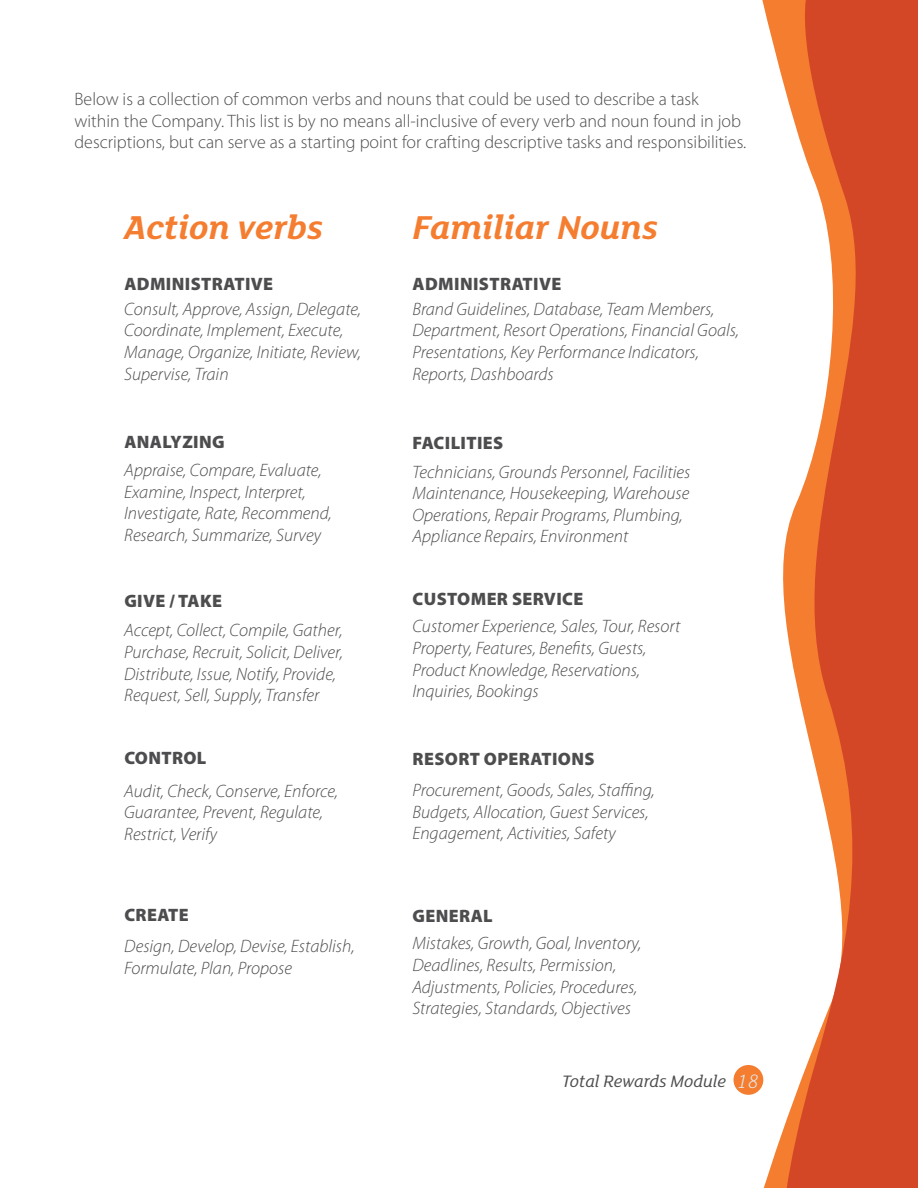
<style>
.page{position:relative;width:918px;height:1188px;background:#fff}
.page>*{position:absolute;margin:0;border:0;box-sizing:border-box;transform-origin:0 0}
.t1{font:italic 700 36px "FS Lola";color:#f47d30}
.t2{font:italic 300 18px/21.6px "Myriad Pro";color:#4d4d4f}
.t3{font:300 18px/21.6px "Myriad Pro";color:#4d4d4f}
.t4{font:900 18px "Myriad Pro";letter-spacing:.02em;color:#4d4d4f}
.t5{font:italic 18px "FS Lola";color:#4d4d4f}
.s1{font-weight:300;font-size:21px;color:#e6e7e8}
</style>
<div class="page">
<svg style="left:741px;top:0;width:37px;height:1188px"></svg>
<svg style="left:778px;top:0;width:140px;height:1188px;fill:#d34727"></svg>
<div style="left:734px;top:1065px;width:29px;height:30px;background:#f47d30;border-radius:50%"></div>
<p class="t3" style="left:75px;top:88px;width:673px">Below is a collection of common verbs and nouns that could be used to describe a task within the Company. This list is by no means all-inclusive of every verb and noun found in job descriptions, but can serve as a starting point for crafting descriptive tasks and responsibilities.</p>
<h1 class="t1" style="left:124px;top:203px;width:200px">Action verbs</h1>
<h1 class="t1" style="left:412px;top:203px;width:247px">Familiar Nouns</h1>
<p class="t4" style="left:124px;top:272px;width:150px">ADMINISTRATIVE</p>
<p class="t2" style="left:124px;top:298px;width:239px">Consult, Approve, Assign, Delegate,<br>Coordinate, Implement, Execute,<br>Manage, Organize, Initiate, Review,<br>Supervise, Train</p>
<p class="t4" style="left:413px;top:272px;width:150px">ADMINISTRATIVE</p>
<p class="t2" style="left:412px;top:298px;width:328px">Brand Guidelines, Database, Team Members, Department, Resort Operations, Financial Goals, Presentations, Key Performance Indicators, Reports, Dashboards</p>
<p class="t4" style="left:124px;top:430px;width:102px">ANALYZING</p>
<p class="t2" style="left:124px;top:459px;width:209px">Appraise, Compare, Evaluate,<br>Examine, Inspect, Interpret,<br>Investigate, Rate, Recommend,<br>Research, Summarize, Survey</p>
<p class="t4" style="left:124px;top:589px;width:99px">GIVE / TAKE</p>
<p class="t2" style="left:124px;top:619px;width:220px">Accept, Collect, Compile, Gather, Purchase, Recruit, Solicit, Deliver, Distribute, Issue, Notify, Provide, Request, Sell, Supply, Transfer</p>
<p class="t4" style="left:124px;top:746px;width:84px">CONTROL</p>
<p class="t2" style="left:124px;top:780px;width:215px">Audit, Check, Conserve, Enforce,<br>Guarantee, Prevent, Regulate,<br>Restrict, Verify</p>
<p class="t4" style="left:124px;top:903px;width:66px">CREATE</p>
<p class="t2" style="left:124px;top:935px;width:232px">Design, Develop, Devise, Establish,<br>Formulate, Plan, Propose</p>
<p class="t4" style="left:413px;top:431px;width:92px">FACILITIES</p>
<p class="t2" style="left:412px;top:461px;width:279px">Technicians, Grounds Personnel, Facilities Maintenance, Housekeeping, Warehouse Operations, Repair Programs, Plumbing, Appliance Repairs, Environment</p>
<p class="t4" style="left:413px;top:587px;width:172px">CUSTOMER SERVICE</p>
<p class="t2" style="left:412px;top:615px;width:270px">Customer Experience, Sales, Tour, Resort Property, Features, Benefits, Guests, Product Knowledge, Reservations, Inquiries, Bookings</p>
<p class="t4" style="left:413px;top:747px;width:184px">RESORT OPERATIONS</p>
<p class="t2" style="left:412px;top:779px;width:244px">Procurement, Goods, Sales, Staffing,<br>Budgets, Allocation, Guest Services,<br>Engagement, Activities, Safety</p>
<p class="t4" style="left:413px;top:904px;width:82px">GENERAL</p>
<p class="t2" style="left:412px;top:932px;width:231px">Mistakes, Growth, Goal, Inventory, Deadlines, Results, Permission, Adjustments, Policies, Procedures, Strategies, Standards, Objectives</p>
<p class="t5" style="left:562px;top:1069px;width:197px">Total Rewards Module <span class="s1">18</span></p>
</div>
